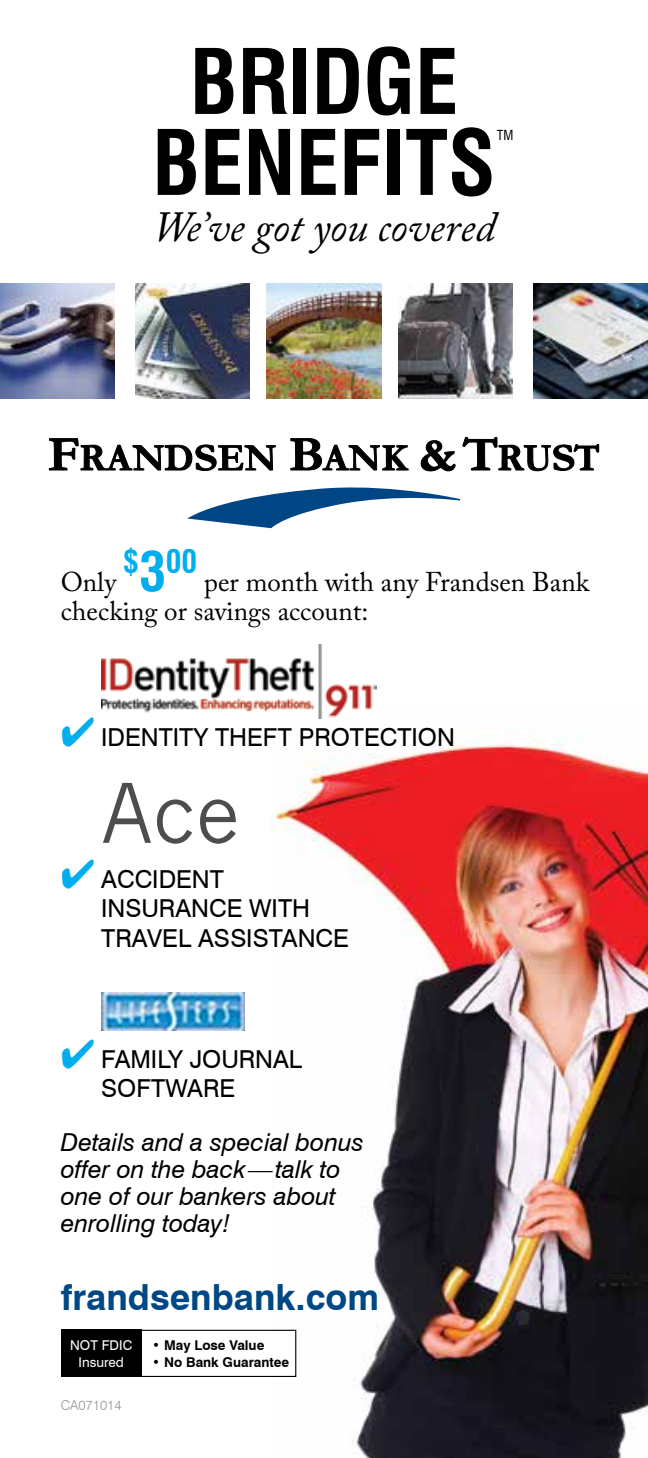
<style>
.page{position:relative;width:648px;height:1458px;background:#fff}
.page>*{position:absolute;margin:0;border:0;box-sizing:border-box;transform-origin:0 0}
.t1{font:700 condensed 87.75px/81px "Swiss 721 BT";color:#000;text-align:center}
.t2{font:81px "News Gothic";color:#4d4d4f}
.t3{font:italic 42.75px "Adobe Caslon Pro";color:#000}
.t4{font:700 36px "Swiss 721 BT";color:#004785}
.t5{font:700 condensed 31.5px "Swiss 721 BT";color:#00aeef}
.t6{font:27px/29.2px "Adobe Caslon Pro";color:#000}
.t7{font:24.75px/29.2px "Swiss 721 BT";color:#000}
.t8{font:italic 24.75px/27px "Swiss 721 BT";color:#000}
.t9{font:700 13.5px "Swiss 721 BT";color:#000}
.t10{font:13.5px/16.2px "Swiss 721 BT";color:#fff;text-align:center}
.t11{font:300 13.5px "Swiss 721 BT";color:#939598}
.t12{font:condensed 13.5px "Swiss 721 BT";color:#000}
.s1{font-size:54px}
.s2{color:#00aeef}
</style>
<div class="page">
<img style="left:272px;top:734px;width:376px;height:724px">
<svg style="left:48px;top:436px;width:552px;height:92px"></svg>
<img style="left:267px;top:284px;width:114px;height:114px">
<img style="left:533px;top:284px;width:115px;height:114px">
<img style="left:0;top:284px;width:115px;height:114px">
<img style="left:135px;top:284px;width:115px;height:114px">
<img style="left:398px;top:284px;width:115px;height:114px">
<img style="left:101px;top:645px;width:275px;height:74px">
<img style="left:101px;top:992px;width:144px;height:38px">
<div style="left:138px;top:1330px;width:158px;height:46px;background:#fff"></div>
<div style="left:138px;top:1330px;width:158px;height:47px;border:1px solid #000"></div>
<div style="left:61px;top:1330px;width:81px;height:47px;background:#000"></div>
<h1 class="t1" style="left:152px;top:42px;width:345px">BRIDGE<br>BENEFITS</h1>
<h3 class="t3" style="left:153px;top:201px;width:344px">We’ve got you covered</h3>
<p class="t12" style="left:497px;top:127px;width:18px">TM</p>
<p class="t5" style="left:123px;top:543px;width:76px">$<span class="s1">3</span>00</p>
<p class="t6" style="left:61px;top:567px;width:530px;text-indent:143px">per month with any Frandsen Bank checking or savings account:</p>
<p class="t6" style="left:61px;top:567px;width:57px">Only</p>
<p class="t7" style="left:61px;top:723px;width:396px"><span class="s2">✔</span> IDENTITY THEFT PROTECTION</p>
<h2 class="t2" style="left:101px;top:767px;width:140px">Ace</h2>
<p class="t7" style="left:101px;top:865px;width:249px;text-indent:-41px"><span class="s2">✔</span> ACCIDENT<br>INSURANCE WITH<br>TRAVEL ASSISTANCE</p>
<p class="t7" style="left:101px;top:1045px;width:202px;text-indent:-41px"><span class="s2">✔</span> FAMILY JOURNAL<br>SOFTWARE</p>
<p class="t8" style="left:61px;top:1129px;width:305px">Details and a special bonus offer on the back—talk to one of our bankers about enrolling today!</p>
<h3 class="t4" style="left:61px;top:1275px;width:320px">frandsenbank.com</h3>
<p class="t9" style="left:152px;top:1337px;width:114px">• May Lose Value</p>
<p class="t9" style="left:152px;top:1354px;width:138px">• No Bank Guarantee</p>
<p class="t10" style="left:70px;top:1337px;width:64px">NOT FDIC<br>Insured</p>
<p class="t11" style="left:61px;top:1397px;width:62px">CA071014</p>
</div>
